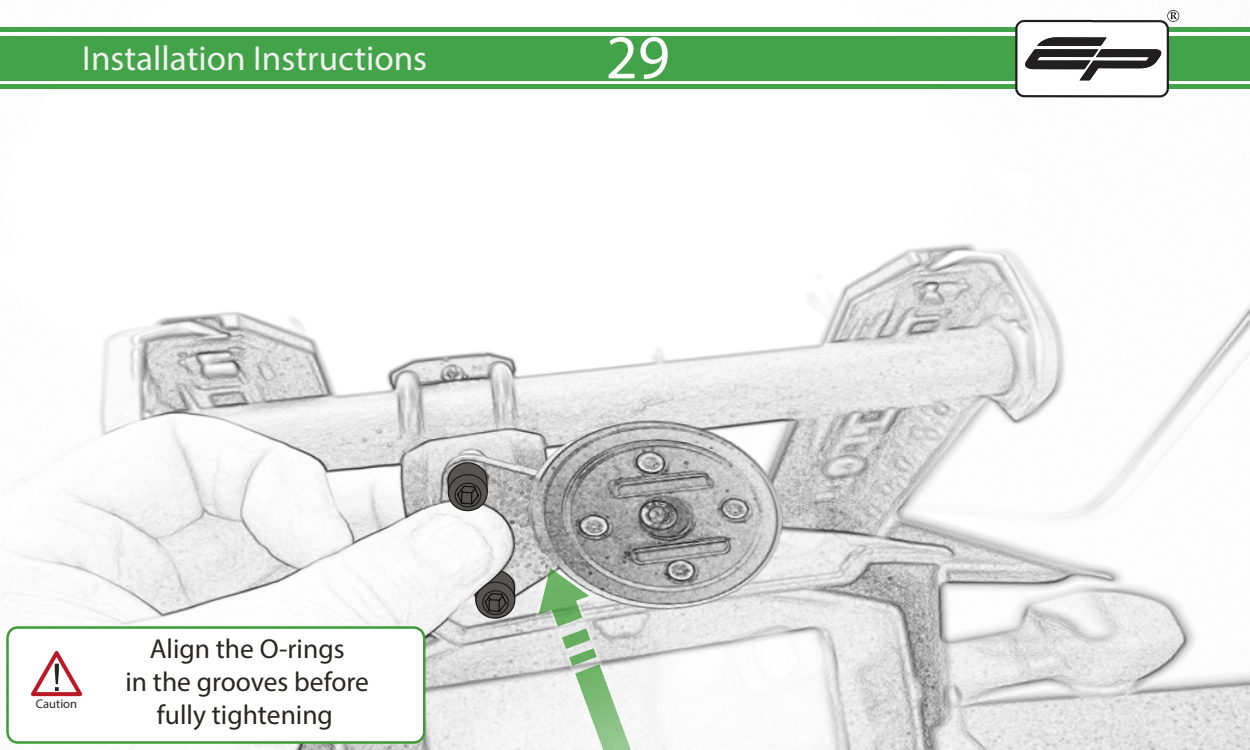
<style>
.page{position:relative;width:1250px;height:750px;background:#fff}
.page>*{position:absolute;margin:0;border:0;box-sizing:border-box;transform-origin:0 0}
.t1{font:62.5px "Myriad Pro";color:#fff}
.t2{font:34.75px "Myriad Pro";color:#f1f1f1}
.t3{font:27.5px/33px "Myriad Pro";color:#2b2523;text-align:center}
.t4{font:12.5px "Myriad Pro";color:#2b2523}
</style>
<div class="page">
<img style="left:0;top:10px;width:1250px;height:740px">
<img style="left:488px;top:390px;width:379px;height:267px">
<div style="left:0;top:36px;width:1250px;height:44px;background:#42a348"></div>
<hr style="left:0;top:85px;width:1250px;height:4px;background:#42a348">
<hr style="left:0;top:27px;width:1250px;height:4px;background:#42a348">
<svg style="left:1168px;top:11px;width:11px;height:10px"></svg>
<svg style="left:1015px;top:12px;width:162px;height:86px"></svg>
<div style="left:8px;top:628px;width:416px;height:114px;background:#fff;border-radius:11px"></div>
<div style="left:6px;top:626px;width:420px;height:118px;border:2px solid #3f9b36;border-radius:11px"></div>
<svg style="left:31px;top:651px;width:52px;height:45px"></svg>
<svg style="left:446px;top:461px;width:43px;height:51px;background:#656261"></svg>
<svg style="left:535px;top:563px;width:163px;height:187px"></svg>
<svg style="left:475px;top:570px;width:41px;height:49px;background:#737170"></svg>
<p class="t2" style="left:82px;top:37px;width:346px">Installation Instructions</p>
<h1 class="t1" style="left:606px;top:19px;width:66px">29</h1>
<p class="t4" style="left:36px;top:696px;width:43px">Caution</p>
<p class="t3" style="left:125px;top:632px;width:245px">Align the O-rings<br>in the grooves before fully tightening</p>
</div>
